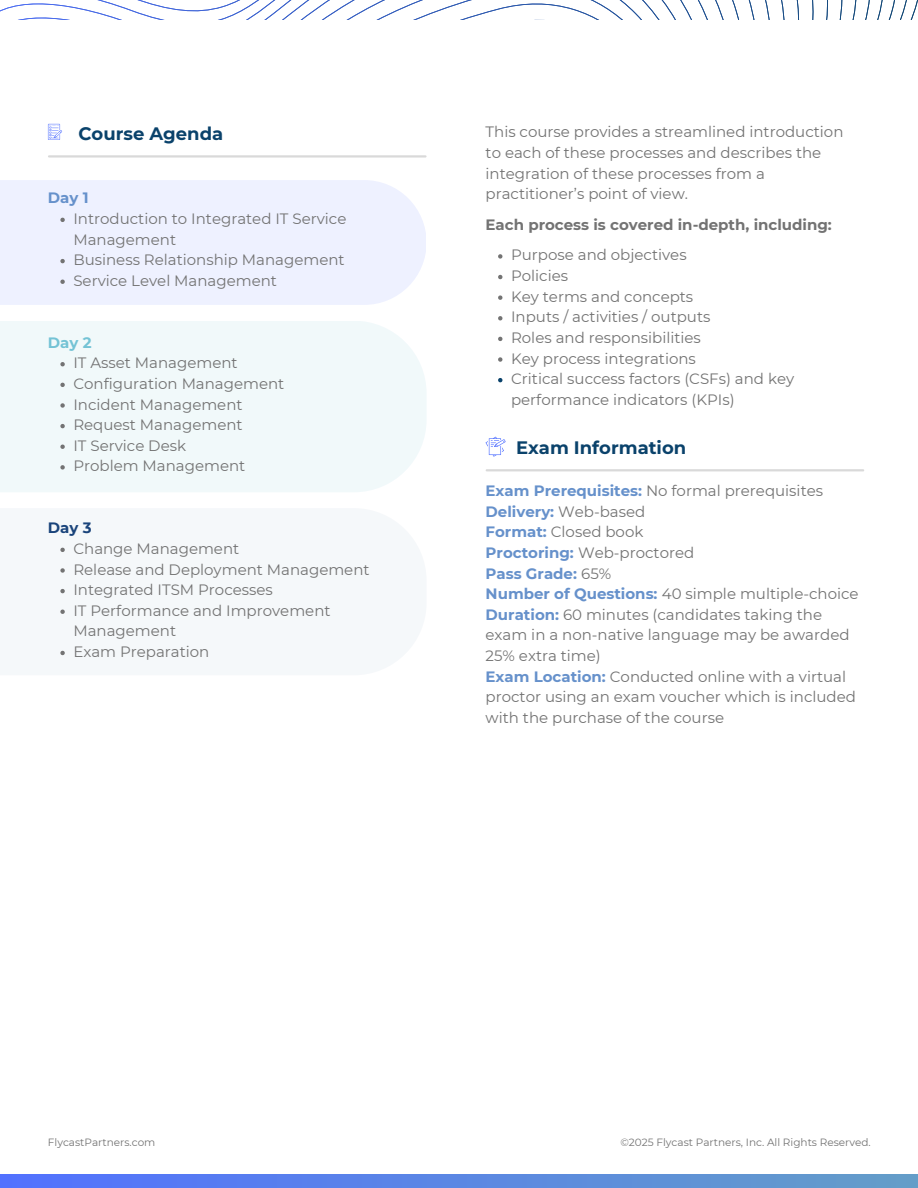
<style>
.page{position:relative;width:918px;height:1188px;background:#fff}
.page>*{position:absolute;margin:0;border:0;box-sizing:border-box;transform-origin:0 0}
.t1{font:700 18px "Montserrat";color:#0a426b}
.t2{font:15px/20.7px "Montserrat";color:#737373}
.t3{font:700 15px "Montserrat";color:#737373}
.t4{font:700 15px "Montserrat";color:#6691cb}
.t5{font:700 15px "Montserrat";color:#74c3d5}
.t6{font:700 15px "Montserrat";color:#1a447b}
.t7{font:10.5px "Montserrat";color:#737373}
.s1{font-weight:700;color:#6691cb}
</style>
<div class="page">
<svg style="left:0;top:0;width:918px;height:20px"></svg>
<svg style="left:498px;top:254px;width:4px;height:5px"></svg>
<svg style="left:498px;top:275px;width:4px;height:4px"></svg>
<svg style="left:498px;top:295px;width:4px;height:5px"></svg>
<svg style="left:498px;top:316px;width:4px;height:4px"></svg>
<svg style="left:498px;top:337px;width:4px;height:4px"></svg>
<svg style="left:498px;top:357px;width:4px;height:5px"></svg>
<svg style="left:498px;top:378px;width:4px;height:4px"></svg>
<div style="left:0;top:180px;width:426px;height:125px;background:#eef1ff"></div>
<div style="left:0;top:321px;width:426px;height:171px;background:#f1f9fa"></div>
<svg style="left:60px;top:218px;width:5px;height:4px"></svg>
<svg style="left:60px;top:259px;width:5px;height:4px"></svg>
<svg style="left:60px;top:280px;width:5px;height:4px"></svg>
<svg style="left:60px;top:362px;width:5px;height:4px"></svg>
<svg style="left:60px;top:383px;width:5px;height:4px"></svg>
<svg style="left:60px;top:403px;width:5px;height:5px"></svg>
<svg style="left:60px;top:424px;width:5px;height:4px"></svg>
<svg style="left:60px;top:445px;width:5px;height:4px"></svg>
<svg style="left:60px;top:465px;width:5px;height:5px"></svg>
<svg style="left:60px;top:548px;width:5px;height:4px"></svg>
<svg style="left:60px;top:568px;width:5px;height:5px"></svg>
<svg style="left:60px;top:589px;width:5px;height:4px"></svg>
<svg style="left:60px;top:610px;width:5px;height:4px"></svg>
<svg style="left:60px;top:651px;width:5px;height:4px"></svg>
<svg style="left:0;top:1175px;width:918px;height:13px;background:#5b87e3"></svg>
<hr style="left:487px;top:469px;width:376px;height:2px;background:#d9d9d9">
<hr style="left:49px;top:155px;width:377px;height:3px;background:#d9d9d9">
<svg style="left:48px;top:124px;width:14px;height:16px"></svg>
<svg style="left:486px;top:437px;width:20px;height:20px"></svg>
<p class="t1" style="left:78px;top:123px;width:146px">Course Agenda</p>
<h2 class="t4" style="left:48px;top:189px;width:42px">Day 1</h2>
<p class="t2" style="left:73px;top:208px;width:275px">Introduction to Integrated IT Service<br>Management</p>
<p class="t2" style="left:73px;top:249px;width:273px">Business Relationship Management</p>
<p class="t2" style="left:73px;top:270px;width:205px">Service Level Management</p>
<p class="t5" style="left:48px;top:333px;width:45px">Day 2</p>
<p class="t2" style="left:73px;top:353px;width:166px">IT Asset Management</p>
<p class="t2" style="left:73px;top:373px;width:212px">Configuration Management</p>
<p class="t2" style="left:73px;top:394px;width:171px">Incident Management</p>
<h3 class="t2" style="left:73px;top:414px;width:171px">Request Management</h3>
<h2 class="t2" style="left:73px;top:435px;width:114px">IT Service Desk</h2>
<p class="t2" style="left:73px;top:456px;width:173px">Problem Management</p>
<p class="t6" style="left:48px;top:519px;width:45px">Day 3</p>
<p class="t2" style="left:73px;top:538px;width:167px">Change Management</p>
<p class="t2" style="left:73px;top:559px;width:298px">Release and Deployment Management</p>
<p class="t2" style="left:73px;top:579px;width:201px">Integrated ITSM Processes</p>
<p class="t2" style="left:73px;top:600px;width:259px">IT Performance and Improvement<br>Management</p>
<p class="t2" style="left:73px;top:641px;width:138px">Exam Preparation</p>
<p class="t2" style="left:486px;top:122px;width:359px">This course provides a streamlined introduction to each of these processes and describes the integration of these processes from a practitioner’s point of view.</p>
<h1 class="t3" style="left:486px;top:215px;width:348px">Each process is covered in-depth, including:</h1>
<h2 class="t2" style="left:511px;top:245px;width:177px">Purpose and objectives</h2>
<p class="t2" style="left:511px;top:265px;width:59px">Policies</p>
<p class="t2" style="left:511px;top:286px;width:184px">Key terms and concepts</p>
<p class="t2" style="left:511px;top:307px;width:201px">Inputs / activities / outputs</p>
<h2 class="t2" style="left:511px;top:327px;width:191px">Roles and responsibilities</h2>
<p class="t2" style="left:511px;top:348px;width:186px">Key process integrations</p>
<p class="t2" style="left:511px;top:368px;width:285px">Critical success factors (CSFs) and key performance indicators (KPIs)</p>
<p class="t1" style="left:516px;top:436px;width:172px">Exam Information</p>
<p class="t2" style="left:486px;top:480px;width:375px"><span class="s1">Exam Prerequisites:</span> No formal prerequisites <span class="s1">Delivery:</span> Web-based<br><span class="s1">Format:</span> Closed book<br><span class="s1">Proctoring:</span> Web-proctored<br><span class="s1">Pass Grade:</span> 65%<br><span class="s1">Number of Questions:</span> 40 simple multiple-choice <span class="s1">Duration:</span> 60 minutes (candidates taking the exam in a non-native language may be awarded</p>
<p class="t2" style="left:486px;top:645px;width:372px">25% extra time)<br><span class="s1">Exam Location:</span> Conducted online with a virtual proctor using an exam voucher which is included with the purchase of the course</p>
<h1 class="t7" style="left:48px;top:1136px;width:109px">FlycastPartners.com</h1>
<h1 class="t7" style="left:620px;top:1136px;width:252px">©2025 Flycast Partners, Inc. All Rights Reserved.</h1>
</div>
